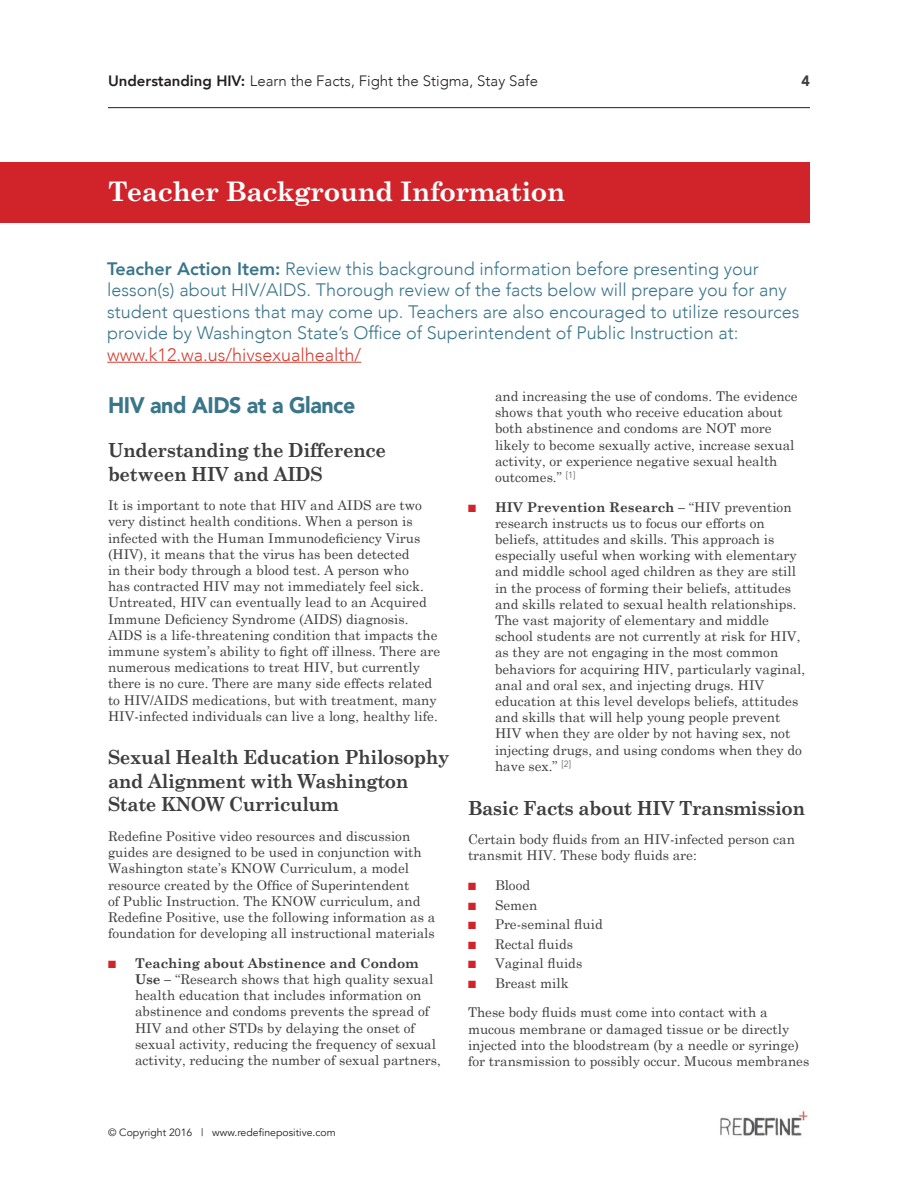
<style>
.page{position:relative;width:918px;height:1188px;background:#fff}
.page>*{position:absolute;margin:0;border:0;box-sizing:border-box;transform-origin:0 0}
.t1{font:700 27px "Century Schoolbook";letter-spacing:-.02em;color:#fff}
.t2{font:900 22.5px "Avenir";letter-spacing:-.02em;color:#3a758a;scale:.95 1}
.t3{font:700 19.5px/23.4px "Century Schoolbook";letter-spacing:-.02em;color:#3e3e3f;scale:.95 1}
.t4{font:300 18px/21.6px "Avenir";color:#3a758a}
.t5{font:300 18px "Avenir";color:#d53f33}
.t6{font:300 15px "Avenir";color:#231f20}
.t7{font:900 15px "Avenir";color:#3e3e3f;scale:.95 1}
.t8{font:13.5px/16.2px "Century Schoolbook";color:#3e3e3f}
.t9{font:10.5px "Avenir";color:#231f20}
.s1{font-weight:800}
.s2{color:#d1232a}
.s3{font-weight:700}
</style>
<div class="page">
<hr style="left:108px;top:107px;width:702px;height:1px;background:#231f20">
<img style="left:720px;top:1109px;width:88px;height:27px">
<div style="left:0;top:162px;width:810px;height:60px;background:#d1232a"></div>
<hr style="left:107px;top:362px;width:254px;height:1px;background:#d53f33">
<p class="t6" style="left:108px;top:71px;width:432px"><span class="s1">Understanding HIV:</span> Learn the Facts, Fight the Stigma, Stay Safe</p>
<p class="t7" style="left:802px;top:71px;width:10px">4</p>
<h1 class="t1" style="left:108px;top:175px;width:459px">Teacher Background Information</h1>
<p class="t4" style="left:107px;top:258px;width:694px"><span class="s1">Teacher Action Item:</span> Review this background information before presenting your lesson(s) about HIV/AIDS. Thorough review of the facts below will prepare you for any student questions that may come up. Teachers are also encouraged to utilize resources provide by Washington State’s Office of Superintendent of Public Instruction at:</p>
<h3 class="t5" style="left:107px;top:343px;width:255px">www.k12.wa.us/hivsexualhealth/</h3>
<h2 class="t2" style="left:108px;top:391px;width:262px">HIV and AIDS at a Glance</h2>
<h3 class="t3" style="left:108px;top:438px;width:294px">Understanding the Difference between HIV and AIDS</h3>
<p class="t8" style="left:108px;top:497px;width:334px">It is important to note that HIV and AIDS are two very distinct health conditions. When a person is infected with the Human Immunodeficiency Virus (HIV), it means that the virus has been detected<br>in their body through a blood test. A person who<br>has contracted HIV may not immediately feel sick.<br>Untreated, HIV can eventually lead to an Acquired Immune Deficiency Syndrome (AIDS) diagnosis.<br>AIDS is a life-threatening condition that impacts the immune system’s ability to fight off illness. There are numerous medications to treat HIV, but currently there is no cure. There are many side effects related to HIV/AIDS medications, but with treatment, many HIV-infected individuals can live a long, healthy life.</p>
<h3 class="t3" style="left:108px;top:745px;width:361px">Sexual Health Education Philosophy and Alignment with Washington<br>State KNOW Curriculum</h3>
<p class="t8" style="left:108px;top:828px;width:329px">Redefine Positive video resources and discussion guides are designed to be used in conjunction with Washington state’s KNOW Curriculum, a model resource created by the Office of Superintendent<br>of Public Instruction. The KNOW curriculum, and Redefine Positive, use the following information as a foundation for developing all instructional materials</p>
<p class="t8" style="left:135px;top:955px;width:307px;text-indent:-27px"><span class="s2">■</span> <span class="s3">Teaching about Abstinence and Condom Use –</span> “Research shows that high quality sexual health education that includes information on abstinence and condoms prevents the spread of HIV and other STDs by delaying the onset of sexual activity, reducing the frequency of sexual activity, reducing the number of sexual partners,</p>
<p class="t8" style="left:495px;top:388px;width:304px">and increasing the use of condoms. The evidence shows that youth who receive education about both abstinence and condoms are NOT more likely to become sexually active, increase sexual activity, or experience negative sexual health outcomes.” <sup>[1]</sup></p>
<p class="t8" style="left:495px;top:498px;width:312px;text-indent:-27px"><span class="s2">■</span> <span class="s3">HIV Prevention Research –</span> “HIV prevention research instructs us to focus our efforts on beliefs, attitudes and skills. This approach is especially useful when working with elementary and middle school aged children as they are still in the process of forming their beliefs, attitudes and skills related to sexual health relationships.<br>The vast majority of elementary and middle school students are not currently at risk for HIV, as they are not engaging in the most common behaviors for acquiring HIV, particularly vaginal, anal and oral sex, and injecting drugs. HIV education at this level develops beliefs, attitudes and skills that will help young people prevent HIV when they are older by not having sex, not injecting drugs, and using condoms when they do have sex.” <sup>[2]</sup></p>
<h3 class="t3" style="left:468px;top:795px;width:357px">Basic Facts about HIV Transmission</h3>
<p class="t8" style="left:468px;top:831px;width:328px">Certain body fluids from an HIV-infected person can transmit HIV. These body fluids are:</p>
<p class="t8" style="left:468px;top:877px;width:64px"><span class="s2">■</span> Blood</p>
<p class="t8" style="left:468px;top:896px;width:71px"><span class="s2">■</span> Semen</p>
<p class="t8" style="left:468px;top:916px;width:136px"><span class="s2">■</span> Pre-seminal fluid</p>
<p class="t8" style="left:468px;top:935px;width:107px"><span class="s2">■</span> Rectal fluids</p>
<p class="t8" style="left:468px;top:955px;width:116px"><span class="s2">■</span> Vaginal fluids</p>
<p class="t8" style="left:468px;top:974px;width:102px"><span class="s2">■</span> Breast milk</p>
<p class="t8" style="left:468px;top:1004px;width:343px">These body fluids must come into contact with a mucous membrane or damaged tissue or be directly injected into the bloodstream (by a needle or syringe) for transmission to possibly occur. Mucous membranes</p>
<p class="t9" style="left:108px;top:1126px;width:229px">© Copyright 2016 | www.redefinepositive.com</p>
</div>
